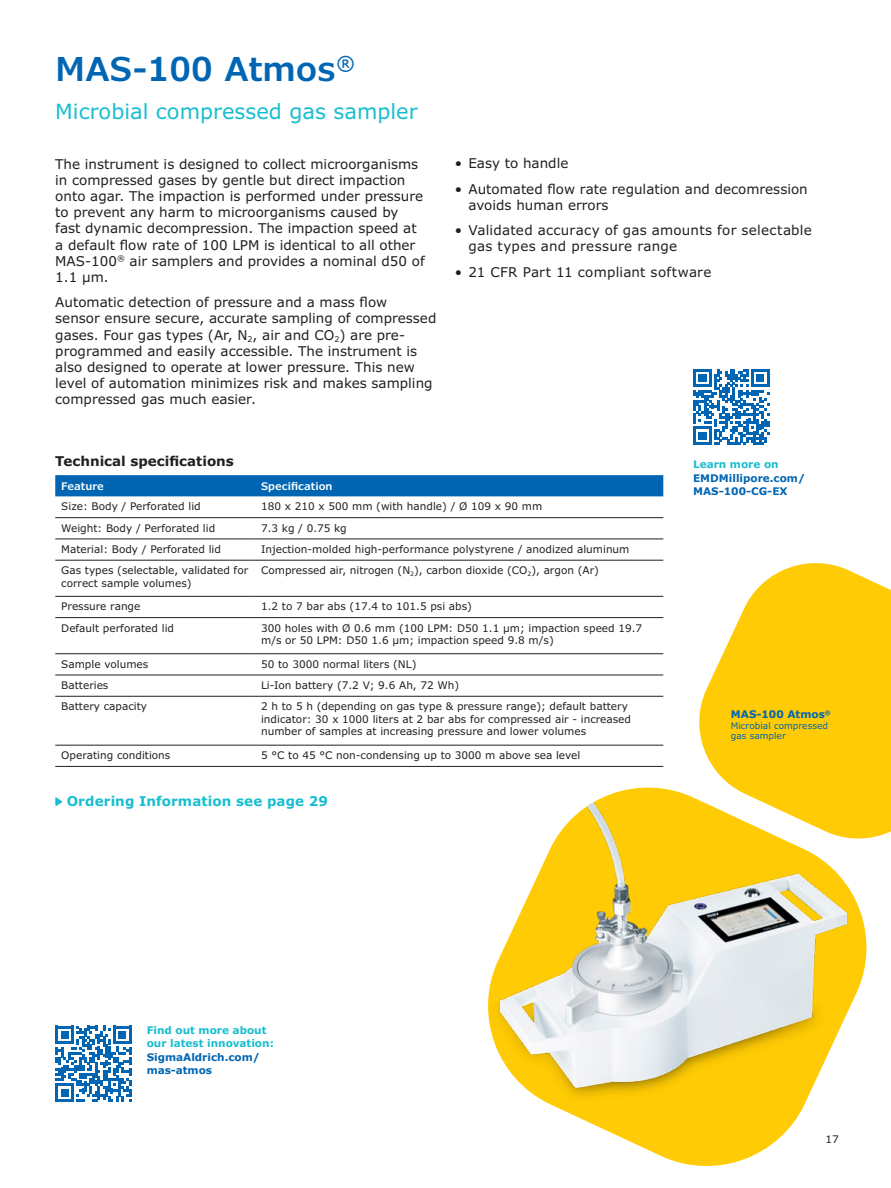
<style>
.page{position:relative;width:891px;height:1188px;background:#fff}
.page>*{position:absolute;margin:0;border:0;box-sizing:border-box;transform-origin:0 0}
.t1{font:600 33px "Verdana Pro";color:#0066b3}
.t2{font:21px "Verdana Pro";color:#18becf}
.t3{font:13.5px/16.2px "Verdana Pro";color:#231f20}
.t4{font:13.5px/16.2px "Verdana Pro";letter-spacing:.02em;color:#231f20}
.t5{font:700 13.5px "Verdana Pro";letter-spacing:.005em;color:#18becf}
.t6{font:700 13.5px "Verdana Pro";color:#231f20}
.t7{font:10.5px/12.6px "Verdana Pro";color:#231f20}
.t8{font:700 10.5px/13.5px "Verdana Pro";color:#0066b3}
.t9{font:700 10.5px/13.5px "Verdana Pro";color:#18becf}
.t10{font:600 10.5px "Verdana Pro";color:#fff}
.t11{font:9px/10.5px "Verdana Pro";color:#0066b3}
</style>
<div class="page">
<svg style="left:699px;top:563px;width:192px;height:272px;fill:#ffcb04"></svg>
<svg style="left:488px;top:772px;width:394px;height:394px"></svg>
<img style="left:490px;top:801px;width:370px;height:303px">
<div style="left:55px;top:475px;width:608px;height:21px;background:#0066b3"></div>
<hr style="left:55px;top:517px;width:200px;height:1px;background:#231f20">
<hr style="left:255px;top:517px;width:408px;height:1px;background:#231f20">
<hr style="left:55px;top:539px;width:200px;height:1px;background:#231f20">
<hr style="left:255px;top:539px;width:408px;height:1px;background:#231f20">
<hr style="left:55px;top:560px;width:200px;height:1px;background:#231f20">
<hr style="left:255px;top:560px;width:408px;height:1px;background:#231f20">
<hr style="left:55px;top:596px;width:200px;height:1px;background:#231f20">
<hr style="left:255px;top:596px;width:408px;height:1px;background:#231f20">
<hr style="left:55px;top:617px;width:200px;height:1px;background:#231f20">
<hr style="left:255px;top:617px;width:408px;height:1px;background:#231f20">
<hr style="left:55px;top:653px;width:200px;height:1px;background:#231f20">
<hr style="left:255px;top:653px;width:408px;height:1px;background:#231f20">
<hr style="left:55px;top:675px;width:200px;height:1px;background:#231f20">
<hr style="left:255px;top:675px;width:408px;height:1px;background:#231f20">
<hr style="left:55px;top:696px;width:200px;height:1px;background:#231f20">
<hr style="left:255px;top:696px;width:408px;height:1px;background:#231f20">
<hr style="left:55px;top:745px;width:200px;height:1px;background:#231f20">
<hr style="left:255px;top:745px;width:408px;height:1px;background:#231f20">
<hr style="left:55px;top:766px;width:200px;height:1px;background:#231f20">
<hr style="left:255px;top:766px;width:408px;height:1px;background:#231f20">
<svg style="left:55px;top:797px;width:7px;height:9px"></svg>
<svg style="left:56px;top:1026px;width:76px;height:76px"></svg>
<svg style="left:693px;top:369px;width:76px;height:76px"></svg>
<h1 class="t1" style="left:55px;top:48px;width:301px">MAS-100 Atmos<sup>®</sup></h1>
<h2 class="t2" style="left:55px;top:98px;width:364px">Microbial compressed gas sampler</h2>
<p class="t3" style="left:55px;top:156px;width:371px">The instrument is designed to collect microorganisms in compressed gases by gentle but direct impaction onto agar. The impaction is performed under pressure to prevent any harm to microorganisms caused by fast dynamic decompression. The impaction speed at a default flow rate of 100 LPM is identical to all other MAS-100<sup>®</sup> air samplers and provides a nominal d50 of 1.1 μm.</p>
<p class="t3" style="left:55px;top:294px;width:383px">Automatic detection of pressure and a mass flow<br>sensor ensure secure, accurate sampling of compressed gases. Four gas types (Ar, N<sub>2</sub>, air and CO<sub>2</sub>) are pre&shy;programmed and easily accessible. The instrument is also designed to operate at lower pressure. This new level of automation minimizes risk and makes sampling compressed gas much easier.</p>
<p class="t3" style="left:455px;top:156px;width:115px">• Easy to handle</p>
<p class="t3" style="left:468px;top:181px;width:341px;text-indent:-14px">• Automated flow rate regulation and decomression avoids human errors</p>
<p class="t4" style="left:468px;top:222px;width:345px;text-indent:-14px">• Validated accuracy of gas amounts for selectable gas types and pressure range</p>
<p class="t3" style="left:455px;top:264px;width:258px">• 21 CFR Part 11 compliant software</p>
<p class="t6" style="left:55px;top:452px;width:180px">Technical specifications</p>
<p class="t10" style="left:61px;top:480px;width:44px">Feature</p>
<p class="t10" style="left:261px;top:480px;width:73px">Specification</p>
<p class="t7" style="left:61px;top:500px;width:141px">Size: Body / Perforated lid</p>
<p class="t7" style="left:261px;top:500px;width:283px">180 x 210 x 500 mm (with handle) / Ø 109 x 90 mm</p>
<p class="t7" style="left:61px;top:522px;width:155px">Weight: Body / Perforated lid</p>
<p class="t7" style="left:261px;top:522px;width:87px">7.3 kg / 0.75 kg</p>
<p class="t7" style="left:61px;top:543px;width:161px">Material: Body / Perforated lid</p>
<p class="t7" style="left:261px;top:543px;width:370px">Injection-molded high-performance polystyrene / anodized aluminum</p>
<p class="t7" style="left:61px;top:564px;width:188px">Gas types (selectable, validated for correct sample volumes)</p>
<p class="t7" style="left:261px;top:564px;width:339px">Compressed air, nitrogen (N<sub>2</sub>), carbon dioxide (CO<sub>2</sub>), argon (Ar)</p>
<p class="t7" style="left:61px;top:600px;width:81px">Pressure range</p>
<p class="t7" style="left:261px;top:600px;width:212px">1.2 to 7 bar abs (17.4 to 101.5 psi abs)</p>
<p class="t7" style="left:61px;top:622px;width:114px">Default perforated lid</p>
<p class="t7" style="left:261px;top:622px;width:383px">300 holes with Ø 0.6 mm (100 LPM: D50 1.1 µm; impaction speed 19.7 m/s or 50 LPM: D50 1.6 µm; impaction speed 9.8 m/s)</p>
<p class="t7" style="left:61px;top:658px;width:89px">Sample volumes</p>
<p class="t7" style="left:261px;top:658px;width:157px">50 to 3000 normal liters (NL)</p>
<p class="t7" style="left:61px;top:679px;width:49px">Batteries</p>
<p class="t7" style="left:261px;top:679px;width:200px">Li-Ion battery (7.2 V; 9.6 Ah, 72 Wh)</p>
<p class="t7" style="left:61px;top:700px;width:87px">Battery capacity</p>
<p class="t7" style="left:261px;top:700px;width:371px">2 h to 5 h (depending on gas type &amp; pressure range); default battery indicator: 30 x 1000 liters at 2 bar abs for compressed air - increased number of samples at increasing pressure and lower volumes</p>
<p class="t7" style="left:61px;top:749px;width:111px">Operating conditions</p>
<p class="t7" style="left:261px;top:749px;width:321px">5 °C to 45 °C non-condensing up to 3000 m above sea level</p>
<p class="t5" style="left:67px;top:792px;width:263px">Ordering Information see page 29</p>
<p class="t9" style="left:693px;top:458px;width:87px">Learn more on</p>
<p class="t8" style="left:693px;top:471px;width:114px">EMDMillipore.com/<br>MAS-100-CG-EX</p>
<p class="t8" style="left:731px;top:708px;width:101px">MAS-100 Atmos<sup>®</sup></p>
<p class="t11" style="left:731px;top:720px;width:99px">Microbial compressed gas sampler</p>
<p class="t9" style="left:147px;top:1023px;width:129px">Find out more about our latest innovation:</p>
<p class="t8" style="left:147px;top:1050px;width:115px">SigmaAldrich.com/ mas-atmos</p>
<p class="t7" style="left:826px;top:1133px;width:15px">17</p>
</div>
